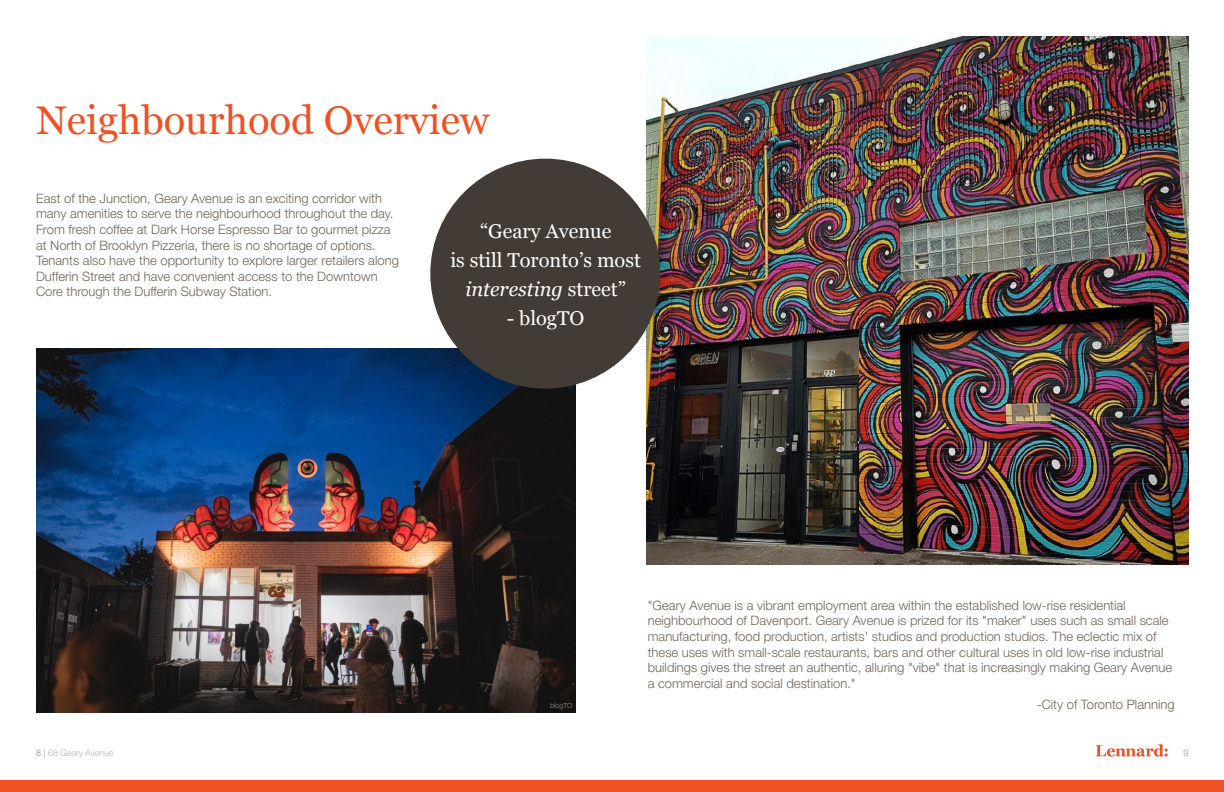
<style>
.page{position:relative;width:1224px;height:792px;background:#fff}
.page>*{position:absolute;margin:0;border:0;box-sizing:border-box;transform-origin:0 0}
.t1{font:40px "Georgia";color:#f05123}
.t2{font:20px/29px "Georgia";color:#fff;text-align:center}
.t3{font:300 13px/15.6px "Helvetica Neue LT Std";color:#706359}
.t4{font:100 9px "Helvetica Neue LT Std";color:#9e928a}
.t5{font:300 9px "Helvetica Neue LT Std";color:#9e928a}
.t6{font:300 7px "Helvetica Neue LT Std";color:#9e928a}
.s1{font-style:italic}
.s2{font-weight:300}
</style>
<div class="page">
<div style="left:603px;top:780px;width:621px;height:12px;background:#f05123"></div>
<svg style="left:1096px;top:744px;width:72px;height:13px"></svg>
<div style="left:0;top:780px;width:621px;height:12px;background:#f05123"></div>
<img style="left:646px;top:36px;width:542px;height:528px">
<img style="left:36px;top:349px;width:540px;height:364px">
<div style="left:430px;top:159px;width:230px;height:230px;background:#433c36;border-radius:50%"></div>
<h1 class="t1" style="left:36px;top:91px;width:455px">Neighbourhood Overview</h1>
<p class="t3" style="left:36px;top:190px;width:364px">East of the Junction, Geary Avenue is an exciting corridor with many amenities to serve the neighbourhood throughout the day.<br>From fresh coffee at Dark Horse Espresso Bar to gourmet pizza at North of Brooklyn Pizzeria, there is no shortage of options.<br>Tenants also have the opportunity to explore larger retailers along Dufferin Street and have convenient access to the Downtown Core through the Dufferin Subway Station.</p>
<h2 class="t2" style="left:450px;top:216px;width:192px">“Geary Avenue<br>is still Toronto’s most <span class="s1">interesting</span> street”</h2>
<h2 class="t2" style="left:507px;top:303px;width:79px">- blogTO</h2>
<p class="t3" style="left:648px;top:597px;width:526px">"Geary Avenue is a vibrant employment area within the established low-rise residential neighbourhood of Davenport. Geary Avenue is prized for its "maker" uses such as small scale manufacturing, food production, artists' studios and production studios. The eclectic mix of these uses with small-scale restaurants, bars and other cultural uses in old low-rise industrial buildings gives the street an authentic, alluring "vibe" that is increasingly making Geary Avenue a commercial and social destination."</p>
<p class="t6" style="left:550px;top:701px;width:24px">blogTO</p>
<p class="t3" style="left:1037px;top:696px;width:139px">-City of Toronto Planning</p>
<p class="t4" style="left:36px;top:747px;width:79px"><span class="s2">8 |</span> 68 Geary Avenue</p>
<p class="t5" style="left:1183px;top:747px;width:7px">9</p>
</div>
